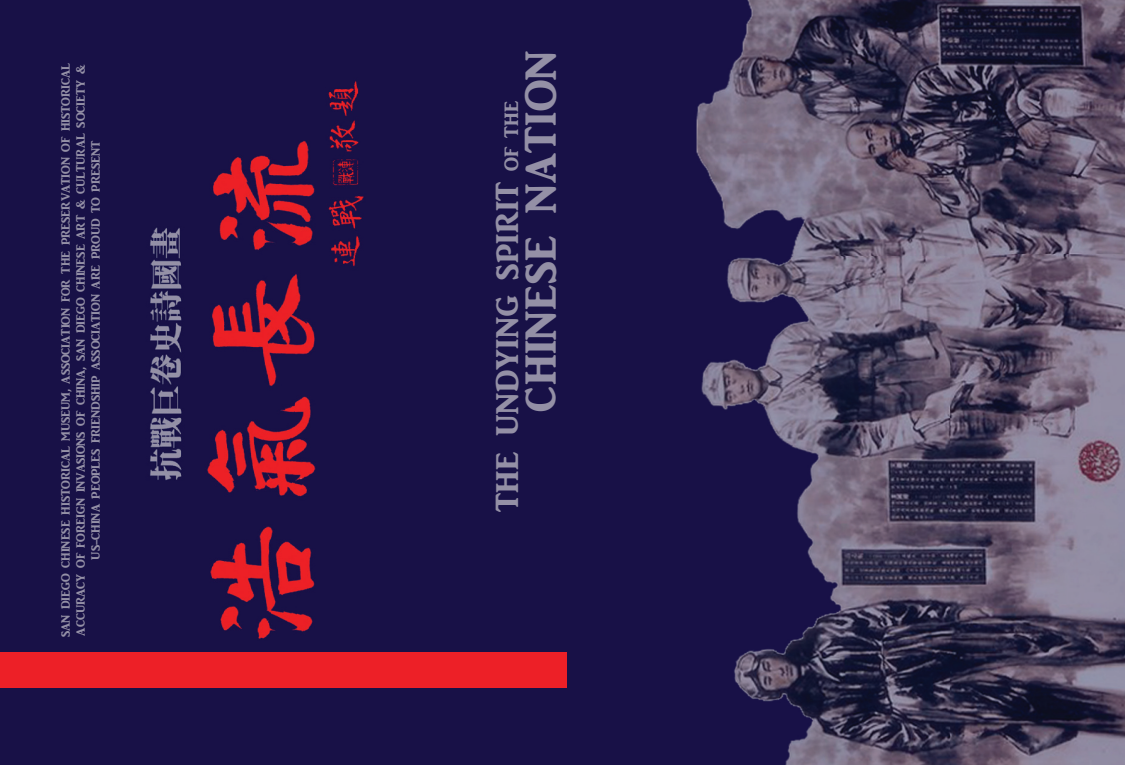
<style>
.page{position:relative;width:1125px;height:765px;background:#181147}
.page>*{position:absolute;margin:0;border:0;box-sizing:border-box;transform-origin:0 0}
.t1{font:45px "ARJULIAN";letter-spacing:.01em;color:#9490a6}
.t2{font:32.5px "ARJULIAN";letter-spacing:.01em;color:#9490a6}
.t3{font:12.5px/15px "ARJULIAN";letter-spacing:-.01em;color:#9490a6;text-align:center}
.s1{font-size:20px}
</style>
<div class="page">
<div style="left:0;top:652px;width:566px;height:36px;background:#ed2027"></div>
<img style="left:207px;top:81px;width:157px;height:558px">
<img style="left:696px;top:0;width:429px;height:765px">
<img style="left:150px;top:227px;width:32px;height:253px">
<p class="t3" style="left:58px;top:637px;width:576px;rotate:-90deg">san diego Chinese historiCal museum, assoCiation for the preservation of historiCal aCCuraCy of foreign invasions of China, san diego Chinese art &amp; Cultural soCiety &amp; us-China peoples friendship assoCiation are proud to present</p>
<h1 class="t1" style="left:517px;top:412px;width:363px;rotate:-90deg">Chinese nation</h1>
<h2 class="t2" style="left:490px;top:512px;width:413px;rotate:-90deg">the undying spirit <span class="s1">of the</span></h2>
</div>
